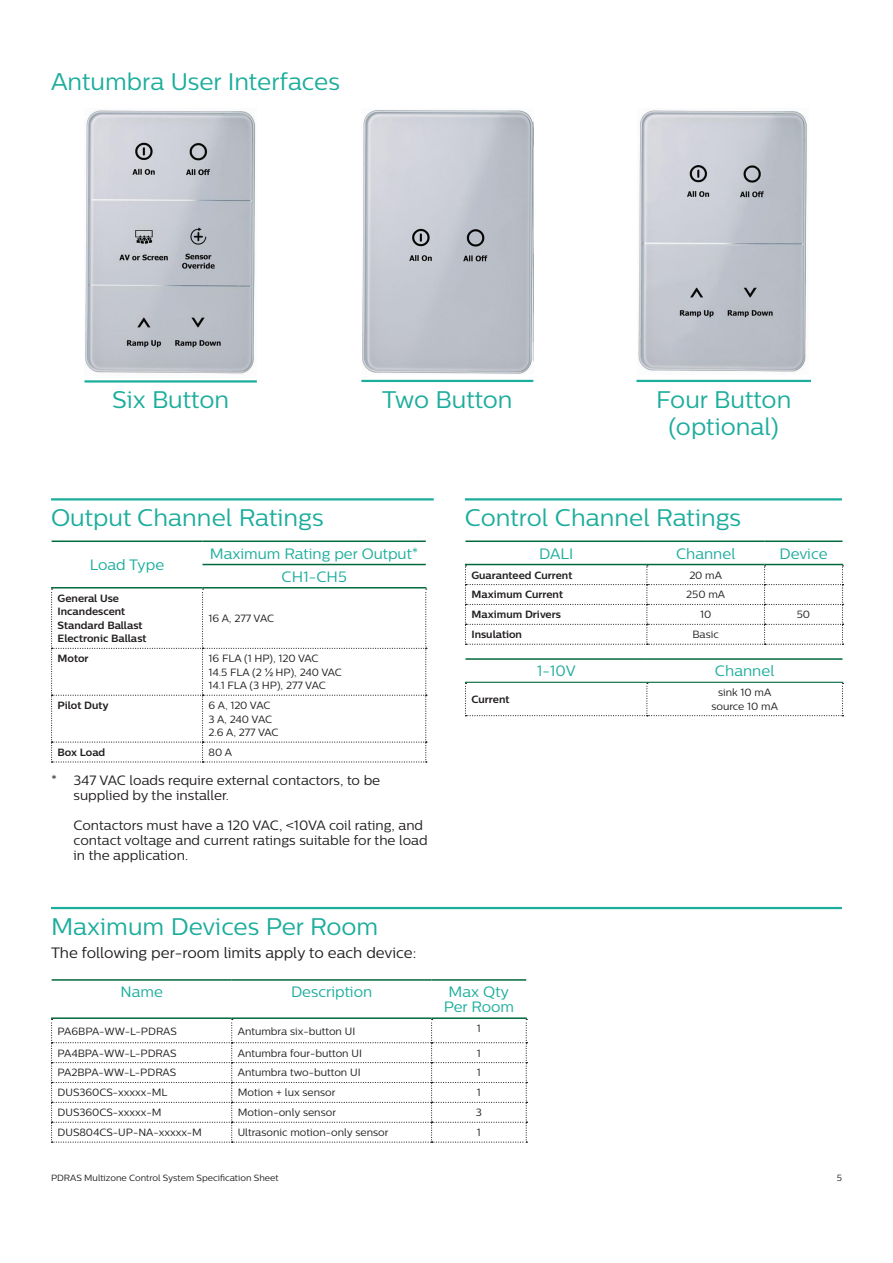
<style>
.page{position:relative;width:893px;height:1263px;background:#fff}
.page>*{position:absolute;margin:0;border:0;box-sizing:border-box;transform-origin:0 0}
.Mid-Page_Header__16p{font:24px/27px "Centrale Sans";color:#1cad9c;text-align:center}
.Top-Page_Header__16p{font:24px "Centrale Sans";color:#1cad9c}
.Table_Header{font:15px/15px "Centrale Sans";color:#1cad9c;text-align:center}
.Paragraph_Style_1{font:15px "Centrale Sans";color:#231f20}
.Pg3_Footnotes{font:13.5px/15px "Centrale Sans";color:#231f20}
.Table_Text{font:10.5px/13.5px "Centrale Sans";color:#231f20;text-align:center}
.Table_Text-2{font:700 10.5px/13.5px "Centrale Sans";color:#231f20}
.Footers{font:9px "Centrale Sans";color:#231f20}
.s1{font-family:"Arial"}
</style>
<div class="page">
<hr style="left:51px;top:907px;width:791px;height:2px;background:#1cad9c">
<svg style="left:51px;top:1019px;width:476px;height:124px"></svg>
<hr style="left:52px;top:979px;width:180px;height:2px;background:#00693c">
<hr style="left:232px;top:979px;width:200px;height:2px;background:#00693c">
<hr style="left:432px;top:979px;width:94px;height:2px;background:#00693c">
<hr style="left:51px;top:1017px;width:181px;height:2px;background:#00693c">
<hr style="left:232px;top:1017px;width:200px;height:2px;background:#00693c">
<hr style="left:432px;top:1017px;width:95px;height:2px;background:#00693c">
<img style="left:85px;top:110px;width:171px;height:264px">
<hr style="left:84px;top:380px;width:173px;height:3px;background:#1cad9c">
<img style="left:362px;top:110px;width:171px;height:264px">
<hr style="left:361px;top:380px;width:172px;height:2px;background:#1cad9c">
<img style="left:638px;top:110px;width:169px;height:262px">
<hr style="left:636px;top:380px;width:175px;height:2px;background:#1cad9c">
<hr style="left:51px;top:498px;width:383px;height:2px;background:#1cad9c">
<svg style="left:51px;top:588px;width:376px;height:174px"></svg>
<hr style="left:52px;top:540px;width:151px;height:2px;background:#00693c">
<hr style="left:203px;top:540px;width:223px;height:2px;background:#00693c">
<hr style="left:203px;top:564px;width:223px;height:1px;background:#00693c">
<hr style="left:51px;top:587px;width:152px;height:1px;background:#00693c">
<hr style="left:203px;top:587px;width:223px;height:1px;background:#00693c">
<hr style="left:465px;top:498px;width:377px;height:2px;background:#1cad9c">
<svg style="left:465px;top:565px;width:378px;height:80px"></svg>
<hr style="left:465px;top:540px;width:182px;height:2px;background:#00693c">
<hr style="left:647px;top:540px;width:117px;height:2px;background:#00693c">
<hr style="left:764px;top:540px;width:78px;height:2px;background:#00693c">
<hr style="left:465px;top:564px;width:182px;height:1px;background:#00693c">
<hr style="left:647px;top:564px;width:117px;height:1px;background:#00693c">
<hr style="left:764px;top:564px;width:79px;height:1px;background:#00693c">
<hr style="left:465px;top:658px;width:182px;height:2px;background:#00693c">
<hr style="left:647px;top:658px;width:195px;height:2px;background:#00693c">
<hr style="left:465px;top:682px;width:182px;height:1px;background:#00693c">
<hr style="left:647px;top:682px;width:196px;height:1px;background:#00693c">
<svg style="left:465px;top:683px;width:378px;height:33px"></svg>
<p class="Top-Page_Header__16p" style="left:51px;top:68px;width:290px">Antumbra User Interfaces</p>
<p class="Mid-Page_Header__16p" style="left:112px;top:386px;width:119px">Six Button</p>
<p class="Mid-Page_Header__16p" style="left:382px;top:385px;width:132px">Two Button</p>
<p class="Mid-Page_Header__16p" style="left:656px;top:385px;width:137px">Four Button (optional)</p>
<p class="Mid-Page_Header__16p" style="left:51px;top:504px;width:274px">Output Channel Ratings</p>
<p class="Table_Header" style="left:90px;top:557px;width:76px">Load Type</p>
<p class="Table_Header" style="left:210px;top:545px;width:210px">Maximum Rating per Output*</p>
<p class="Table_Header" style="left:281px;top:569px;width:67px">CH1-CH5</p>
<p class="Table_Text-2" style="left:58px;top:591px;width:90px">General Use<br>Incandescent<br>Standard Ballast<br>Electronic Ballast</p>
<p class="Table_Text" style="left:209px;top:611px;width:67px">16 A, 277 VAC</p>
<p class="Table_Text-2" style="left:58px;top:652px;width:33px">Motor</p>
<p class="Table_Text" style="left:209px;top:652px;width:112px">16 FLA (1 HP), 120 VAC</p>
<p class="Table_Text" style="left:209px;top:665px;width:135px">14.5 FLA (2 <span class="s1">½</span> HP), 240 VAC</p>
<p class="Table_Text" style="left:209px;top:679px;width:119px">14.1 FLA (3 HP), 277 VAC</p>
<p class="Table_Text-2" style="left:58px;top:698px;width:53px">Pilot Duty</p>
<p class="Table_Text" style="left:209px;top:698px;width:64px">6 A, 120 VAC</p>
<p class="Table_Text" style="left:209px;top:712px;width:65px">3 A, 240 VAC</p>
<p class="Table_Text" style="left:209px;top:725px;width:72px">2.6 A, 277 VAC</p>
<p class="Table_Text-2" style="left:58px;top:745px;width:49px">Box Load</p>
<p class="Table_Text" style="left:209px;top:745px;width:25px">80 A</p>
<p class="Pg3_Footnotes" style="left:74px;top:773px;width:308px;text-indent:-22px">* 347 VAC loads require external contactors, to be supplied by the installer.</p>
<p class="Pg3_Footnotes" style="left:74px;top:818px;width:356px">Contactors must have a 120 VAC, &lt;10VA coil rating, and contact voltage and current ratings suitable for the load in the application.</p>
<p class="Mid-Page_Header__16p" style="left:465px;top:504px;width:278px">Control Channel Ratings</p>
<p class="Table_Header" style="left:539px;top:545px;width:36px">DALI</p>
<p class="Table_Header" style="left:676px;top:545px;width:61px">Channel</p>
<p class="Table_Header" style="left:779px;top:545px;width:50px">Device</p>
<p class="Table_Text-2" style="left:471px;top:568px;width:102px">Guaranteed Current</p>
<p class="Table_Text" style="left:689px;top:568px;width:34px">20 mA</p>
<p class="Table_Text-2" style="left:471px;top:588px;width:93px">Maximum Current</p>
<p class="Table_Text" style="left:686px;top:588px;width:40px">250 mA</p>
<p class="Table_Text-2" style="left:471px;top:608px;width:91px">Maximum Drivers</p>
<p class="Table_Text" style="left:700px;top:608px;width:13px">10</p>
<p class="Table_Text" style="left:797px;top:608px;width:15px">50</p>
<p class="Table_Text-2" style="left:471px;top:628px;width:52px">Insulation</p>
<p class="Table_Text" style="left:692px;top:628px;width:28px">Basic</p>
<p class="Table_Header" style="left:537px;top:663px;width:40px">1-10V</p>
<p class="Table_Header" style="left:715px;top:663px;width:61px">Channel</p>
<p class="Table_Text-2" style="left:471px;top:692px;width:40px">Current</p>
<p class="Table_Text" style="left:711px;top:685px;width:68px">sink 10 mA source 10 mA</p>
<p class="Mid-Page_Header__16p" style="left:51px;top:912px;width:329px">Maximum Devices Per Room</p>
<p class="Paragraph_Style_1" style="left:51px;top:944px;width:367px">The following per-room limits apply to each device:</p>
<p class="Table_Header" style="left:120px;top:984px;width:44px">Name</p>
<p class="Table_Header" style="left:291px;top:984px;width:83px">Description</p>
<p class="Table_Header" style="left:444px;top:984px;width:72px">Max Qty<br>Per Room</p>
<p class="Table_Text" style="left:58px;top:1024px;width:121px">PA6BPA-WW-L-PDRAS</p>
<p class="Table_Text" style="left:238px;top:1024px;width:119px">Antumbra six-button UI</p>
<p class="Table_Text" style="left:477px;top:1022px;width:5px">1</p>
<p class="Table_Text" style="left:58px;top:1046px;width:121px">PA4BPA-WW-L-PDRAS</p>
<p class="Table_Text" style="left:238px;top:1046px;width:126px">Antumbra four-button UI</p>
<p class="Table_Text" style="left:477px;top:1046px;width:5px">1</p>
<p class="Table_Text" style="left:58px;top:1066px;width:120px">PA2BPA-WW-L-PDRAS</p>
<p class="Table_Text" style="left:238px;top:1066px;width:124px">Antumbra two-button UI</p>
<p class="Table_Text" style="left:477px;top:1066px;width:5px">1</p>
<p class="Table_Text" style="left:58px;top:1086px;width:111px">DUS360CS-xxxxx-ML</p>
<p class="Table_Text" style="left:238px;top:1086px;width:99px">Motion + lux sensor</p>
<p class="Table_Text" style="left:477px;top:1086px;width:5px">1</p>
<p class="Table_Text" style="left:58px;top:1106px;width:105px">DUS360CS-xxxxx-M</p>
<p class="Table_Text" style="left:238px;top:1106px;width:100px">Motion-only sensor</p>
<p class="Table_Text" style="left:476px;top:1106px;width:8px">3</p>
<p class="Table_Text" style="left:58px;top:1125px;width:146px">DUS804CS-UP-NA-xxxxx-M</p>
<p class="Table_Text" style="left:238px;top:1125px;width:152px">Ultrasonic motion-only sensor</p>
<p class="Table_Text" style="left:477px;top:1125px;width:5px">1</p>
<p class="Footers" style="left:51px;top:1173px;width:229px">PDRAS Multizone Control System Specification Sheet</p>
<p class="Footers" style="left:837px;top:1173px;width:7px">5</p>
</div>
